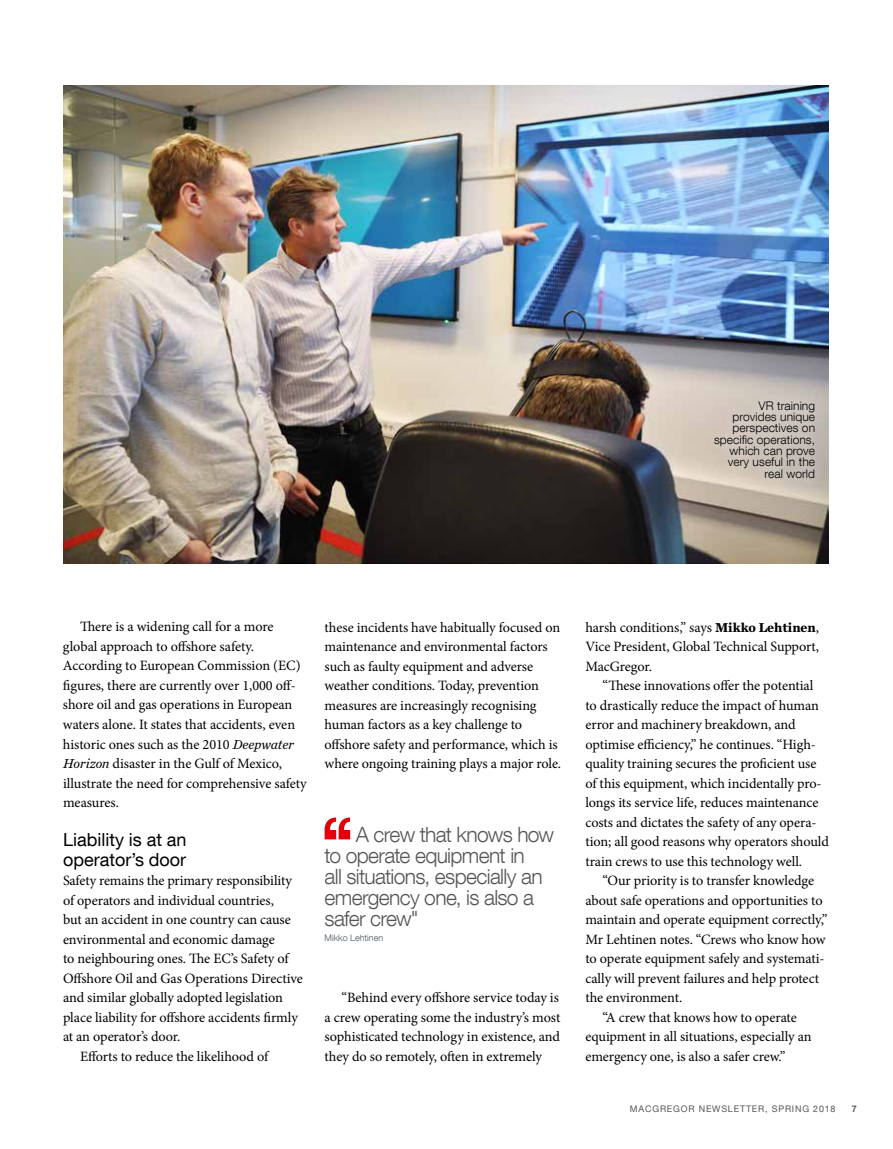
<style>
.page{position:relative;width:893px;height:1149px;background:#fff}
.page>*{position:absolute;margin:0;border:0;box-sizing:border-box;transform-origin:0 0}
.t1{font:300 21px/21px "Helvetica Neue LT Com";letter-spacing:-.03em;color:#565655}
.t2{font:18px/19.5px "Helvetica Neue LT Com";color:#000}
.t3{font:14.25px/19.5px "Minion Pro";letter-spacing:-.005em;color:#000}
.t4{font:300 12px/11.2px "Helvetica Neue LT Com";letter-spacing:.005em;color:#000;text-align:right}
.t5{font:9px "Helvetica Neue LT Com";letter-spacing:.09em;color:#565655}
.t6{font:300 9px "Helvetica Neue LT Com";color:#4a555b}
.t7{font:700 9px "Helvetica Neue LT Com";color:#565655}
.s1{font-family:"Chronicle Text G2";font-style:italic;font-size:13.5px}
.s2{font-family:"Chronicle Text G2";font-weight:700;font-size:13.5px}
</style>
<div class="page">
<img style="left:63px;top:85px;width:766px;height:478px">
<div style="left:705px;top:392px;width:119px;height:94px;background:#fff;opacity:.75"></div>
<svg style="left:325px;top:817px;width:25px;height:22px"></svg>
<p class="t4" style="left:714px;top:399px;width:103px">VR training provides unique perspectives on specific operations, which can prove very useful in the real world</p>
<p class="t3" style="left:63px;top:617px;width:245px;text-indent:17px">There is a widening call for a more global approach to offshore safety.<br>According to European Commission (EC) figures, there are currently over 1,000 off&shy;shore oil and gas operations in European waters alone. It states that accidents, even historic ones such as the 2010 <span class="s1">Deepwater Horizon</span> disaster in the Gulf of Mexico, illustrate the need for comprehensive safety measures.</p>
<p class="t2" style="left:63px;top:829px;width:125px">Liability is at an operator’s door</p>
<p class="t3" style="left:63px;top:870px;width:231px">Safety remains the primary responsibility</p>
<p class="t3" style="left:63px;top:890px;width:212px">of operators and individual countries,</p>
<p class="t3" style="left:63px;top:909px;width:229px">but an accident in one country can cause</p>
<p class="t3" style="left:63px;top:929px;width:213px">environmental and economic damage</p>
<p class="t3" style="left:63px;top:948px;width:227px">to neighbouring ones. The EC’s Safety of</p>
<p class="t3" style="left:63px;top:968px;width:241px">Offshore Oil and Gas Operations Directive</p>
<p class="t3" style="left:63px;top:987px;width:221px">and similar globally adopted legislation</p>
<p class="t3" style="left:63px;top:1007px;width:236px">place liability for offshore accidents firmly</p>
<p class="t3" style="left:63px;top:1026px;width:119px">at an operator’s door.</p>
<p class="t3" style="left:80px;top:1046px;width:190px">Efforts to reduce the likelihood of</p>
<p class="t3" style="left:325px;top:617px;width:238px">these incidents have habitually focused on maintenance and environmental factors such as faulty equipment and adverse weather conditions. Today, prevention measures are increasingly recognising human factors as a key challenge to offshore safety and performance, which is where ongoing training plays a major role.</p>
<h1 class="t1" style="left:325px;top:823px;width:231px;text-indent:31px">A crew that knows how to operate equipment in<br>all situations, especially an emergency one, is also a safer crew"</h1>
<p class="t6" style="left:325px;top:932px;width:60px">Mikko Lehtinen</p>
<p class="t3" style="left:325px;top:987px;width:237px;text-align:justify;text-indent:17px">“Behind every offshore service today is a crew operating some the industry’s most sophisticated technology in existence, and they do so remotely, often in extremely</p>
<p class="t3" style="left:585px;top:617px;width:235px;text-align:justify">harsh conditions,” says <span class="s2">Mikko Lehtinen</span>, Vice President, Global Technical Support, MacGregor.</p>
<p class="t3" style="left:585px;top:675px;width:245px;text-indent:17px">“These innovations offer the potential<br>to drastically reduce the impact of human error and machinery breakdown, and optimise efficiency,” he continues. “High&shy;quality training secures the proficient use of this equipment, which incidentally pro&shy;longs its service life, reduces maintenance costs and dictates the safety of any opera&shy;tion; all good reasons why operators should train crews to use this technology well.</p>
<p class="t3" style="left:602px;top:870px;width:213px">“Our priority is to transfer knowledge</p>
<p class="t3" style="left:585px;top:890px;width:239px">about safe operations and opportunities to</p>
<p class="t3" style="left:585px;top:909px;width:244px">maintain and operate equipment correctly,”</p>
<p class="t3" style="left:585px;top:929px;width:242px">Mr Lehtinen notes. “Crews who know how</p>
<p class="t3" style="left:585px;top:948px;width:241px">to operate equipment safely and systemati-</p>
<p class="t3" style="left:585px;top:968px;width:235px">cally will prevent failures and help protect</p>
<p class="t3" style="left:585px;top:987px;width:98px">the environment.</p>
<p class="t3" style="left:602px;top:1007px;width:196px">“A crew that knows how to operate</p>
<p class="t3" style="left:585px;top:1026px;width:228px">equipment in all situations, especially an</p>
<p class="t3" style="left:585px;top:1046px;width:201px">emergency one, is also a safer crew.”</p>
<p class="t5" style="left:630px;top:1102px;width:207px">MACGREGOR NEWSLETTER, SPRING 2018</p>
<p class="t7" style="left:852px;top:1102px;width:6px">7</p>
</div>
